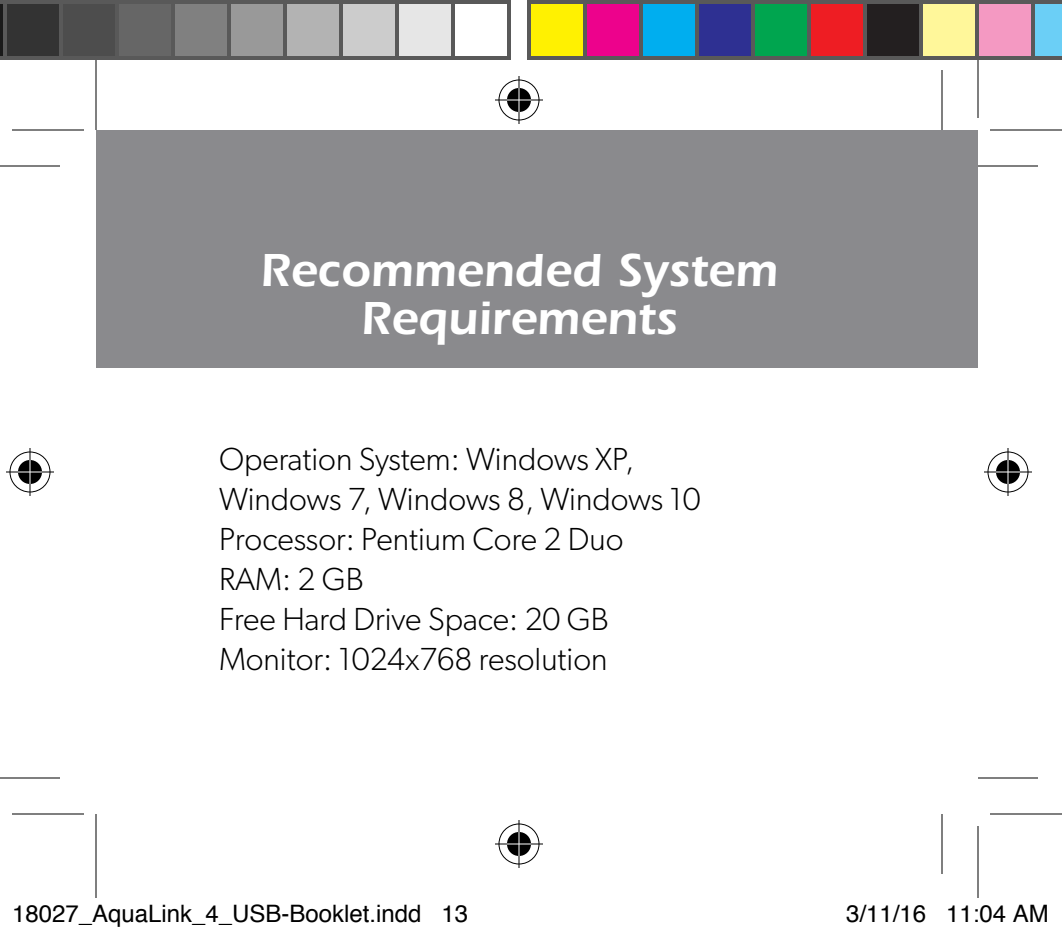
<style>
.page{position:relative;width:1062px;height:934px;background:#fff}
.page>*{position:absolute;margin:0;border:0;box-sizing:border-box;transform-origin:0 0}
.t1{font:600 48px/48px "ITC Eras LT";color:#fff;text-align:center}
.t2{font:300 32px/40px "Gibson";color:#000}
.t3{font:24px "Helvetica";color:#000}
</style>
<div class="page">
<div style="left:96px;top:130px;width:882px;height:238px;background:#8a8a8d"></div>
<hr style="left:0;top:165px;width:60px;height:2px;background:#000">
<hr style="left:978px;top:165px;width:60px;height:2px;background:#000">
<hr style="left:0;top:777px;width:60px;height:2px;background:#000">
<hr style="left:978px;top:777px;width:60px;height:2px;background:#000">
<hr style="left:95px;top:70px;width:2px;height:60px;background:#000">
<hr style="left:95px;top:814px;width:2px;height:60px;background:#000">
<hr style="left:941px;top:70px;width:2px;height:60px;background:#000">
<hr style="left:941px;top:814px;width:2px;height:60px;background:#000">
<hr style="left:12px;top:129px;width:72px;height:2px;background:#000">
<hr style="left:990px;top:129px;width:72px;height:2px;background:#000">
<hr style="left:12px;top:813px;width:72px;height:2px;background:#000">
<hr style="left:990px;top:813px;width:72px;height:2px;background:#000">
<hr style="left:95px;top:46px;width:2px;height:72px;background:#000">
<hr style="left:95px;top:826px;width:2px;height:72px;background:#000">
<hr style="left:977px;top:46px;width:2px;height:72px;background:#000">
<hr style="left:977px;top:826px;width:2px;height:72px;background:#000">
<div style="left:496px;top:78px;width:46px;height:44px;border:5px solid #fff;border-radius:50%"></div>
<hr style="left:495px;top:98px;width:48px;height:4px;background:#fff">
<div style="left:516px;top:76px;width:6px;height:48px;background:#fff"></div>
<div style="left:504px;top:86px;width:30px;height:28px;border:5px solid #fff;border-radius:50%"></div>
<div style="left:498px;top:80px;width:42px;height:40px;border:1px solid #000;border-radius:50%"></div>
<hr style="left:495px;top:99px;width:48px;height:2px;background:#000">
<hr style="left:518px;top:76px;width:2px;height:48px;background:#000">
<div style="left:507px;top:88px;width:24px;height:24px;background:#000;border-radius:50%"></div>
<hr style="left:507px;top:99px;width:24px;height:2px;background:#fff">
<hr style="left:518px;top:88px;width:2px;height:24px;background:#fff">
<div style="left:496px;top:822px;width:46px;height:44px;border:5px solid #fff;border-radius:50%"></div>
<hr style="left:495px;top:842px;width:48px;height:4px;background:#fff">
<div style="left:516px;top:820px;width:6px;height:48px;background:#fff"></div>
<div style="left:504px;top:830px;width:30px;height:28px;border:5px solid #fff;border-radius:50%"></div>
<div style="left:498px;top:824px;width:42px;height:40px;border:1px solid #000;border-radius:50%"></div>
<hr style="left:495px;top:843px;width:48px;height:2px;background:#000">
<hr style="left:518px;top:820px;width:2px;height:48px;background:#000">
<div style="left:507px;top:832px;width:24px;height:24px;background:#000;border-radius:50%"></div>
<hr style="left:507px;top:843px;width:24px;height:2px;background:#fff">
<hr style="left:518px;top:832px;width:2px;height:24px;background:#fff">
<div style="left:8px;top:450px;width:44px;height:44px;border:5px solid #fff;border-radius:50%"></div>
<hr style="left:6px;top:470px;width:48px;height:4px;background:#fff">
<hr style="left:28px;top:448px;width:4px;height:48px;background:#fff">
<div style="left:16px;top:458px;width:28px;height:28px;border:5px solid #fff;border-radius:50%"></div>
<div style="left:10px;top:452px;width:40px;height:40px;border:1px solid #000;border-radius:50%"></div>
<hr style="left:6px;top:471px;width:48px;height:2px;background:#000">
<hr style="left:29px;top:448px;width:2px;height:48px;background:#000">
<div style="left:18px;top:460px;width:24px;height:24px;background:#000;border-radius:50%"></div>
<hr style="left:18px;top:471px;width:24px;height:2px;background:#fff">
<hr style="left:29px;top:460px;width:2px;height:24px;background:#fff">
<div style="left:986px;top:450px;width:44px;height:44px;border:5px solid #fff;border-radius:50%"></div>
<hr style="left:984px;top:470px;width:48px;height:4px;background:#fff">
<hr style="left:1006px;top:448px;width:4px;height:48px;background:#fff">
<div style="left:994px;top:458px;width:28px;height:28px;border:5px solid #fff;border-radius:50%"></div>
<div style="left:988px;top:452px;width:40px;height:40px;border:1px solid #000;border-radius:50%"></div>
<hr style="left:984px;top:471px;width:48px;height:2px;background:#000">
<hr style="left:1007px;top:448px;width:2px;height:48px;background:#000">
<div style="left:996px;top:460px;width:24px;height:24px;background:#000;border-radius:50%"></div>
<hr style="left:996px;top:471px;width:24px;height:2px;background:#fff">
<hr style="left:1007px;top:460px;width:2px;height:24px;background:#fff">
<svg style="left:0;top:0;width:3px;height:60px"></svg>
<div style="left:5px;top:2px;width:56px;height:56px;background:#333"></div>
<div style="left:3px;top:0;width:60px;height:60px;border:4px solid #595959"></div>
<div style="left:61px;top:2px;width:56px;height:56px;background:#4d4d4d"></div>
<div style="left:59px;top:0;width:60px;height:60px;border:4px solid #595959"></div>
<div style="left:117px;top:2px;width:56px;height:56px;background:#666"></div>
<div style="left:115px;top:0;width:60px;height:60px;border:4px solid #595959"></div>
<div style="left:173px;top:2px;width:56px;height:56px;background:#808080"></div>
<div style="left:171px;top:0;width:60px;height:60px;border:4px solid #595959"></div>
<div style="left:229px;top:2px;width:56px;height:56px;background:#999"></div>
<div style="left:227px;top:0;width:60px;height:60px;border:4px solid #595959"></div>
<div style="left:285px;top:2px;width:56px;height:56px;background:#b3b3b3"></div>
<div style="left:283px;top:0;width:60px;height:60px;border:4px solid #595959"></div>
<div style="left:341px;top:2px;width:56px;height:56px;background:#ccc"></div>
<div style="left:339px;top:0;width:60px;height:60px;border:4px solid #595959"></div>
<div style="left:397px;top:2px;width:56px;height:56px;background:#e6e6e6"></div>
<div style="left:395px;top:0;width:60px;height:60px;border:4px solid #595959"></div>
<div style="left:451px;top:0;width:60px;height:60px;border:4px solid #595959"></div>
<div style="left:529px;top:2px;width:56px;height:56px;background:#fff101"></div>
<div style="left:527px;top:0;width:60px;height:60px;border:4px solid #595959"></div>
<div style="left:585px;top:2px;width:56px;height:56px;background:#ed028c"></div>
<div style="left:583px;top:0;width:60px;height:60px;border:4px solid #595959"></div>
<div style="left:641px;top:2px;width:56px;height:56px;background:#00aeef"></div>
<div style="left:639px;top:0;width:60px;height:60px;border:4px solid #595959"></div>
<div style="left:697px;top:2px;width:56px;height:56px;background:#2e3092"></div>
<div style="left:695px;top:0;width:60px;height:60px;border:4px solid #595959"></div>
<div style="left:753px;top:2px;width:56px;height:56px;background:#00a54f"></div>
<div style="left:751px;top:0;width:60px;height:60px;border:4px solid #595959"></div>
<div style="left:809px;top:2px;width:56px;height:56px;background:#ee1d23"></div>
<div style="left:807px;top:0;width:60px;height:60px;border:4px solid #595959"></div>
<div style="left:865px;top:2px;width:56px;height:56px;background:#231f20"></div>
<div style="left:863px;top:0;width:60px;height:60px;border:4px solid #595959"></div>
<div style="left:921px;top:2px;width:56px;height:56px;background:#fff79a"></div>
<div style="left:919px;top:0;width:60px;height:60px;border:4px solid #595959"></div>
<div style="left:977px;top:2px;width:56px;height:56px;background:#f499c2"></div>
<div style="left:975px;top:0;width:60px;height:60px;border:4px solid #595959"></div>
<svg style="left:1031px;top:0;width:31px;height:60px;background:#66b2cf"></svg>
<h1 class="t1" style="left:260px;top:246px;width:519px">Recommended System<br>Requirements</h1>
<p class="t2" style="left:219px;top:439px;width:483px">Operation System: Windows XP,<br>Windows 7, Windows 8, Windows 10<br>Processor: Pentium Core 2 Duo<br>RAM: 2 GB<br>Free Hard Drive Space: 20 GB<br>Monitor: 1024x768 resolution</p>
<p class="t3" style="left:12px;top:895px;width:458px">18027_AquaLink_4_USB-Booklet.indd 13</p>
<p class="t3" style="left:846px;top:895px;width:204px">3/11/16 11:04 AM</p>
</div>
